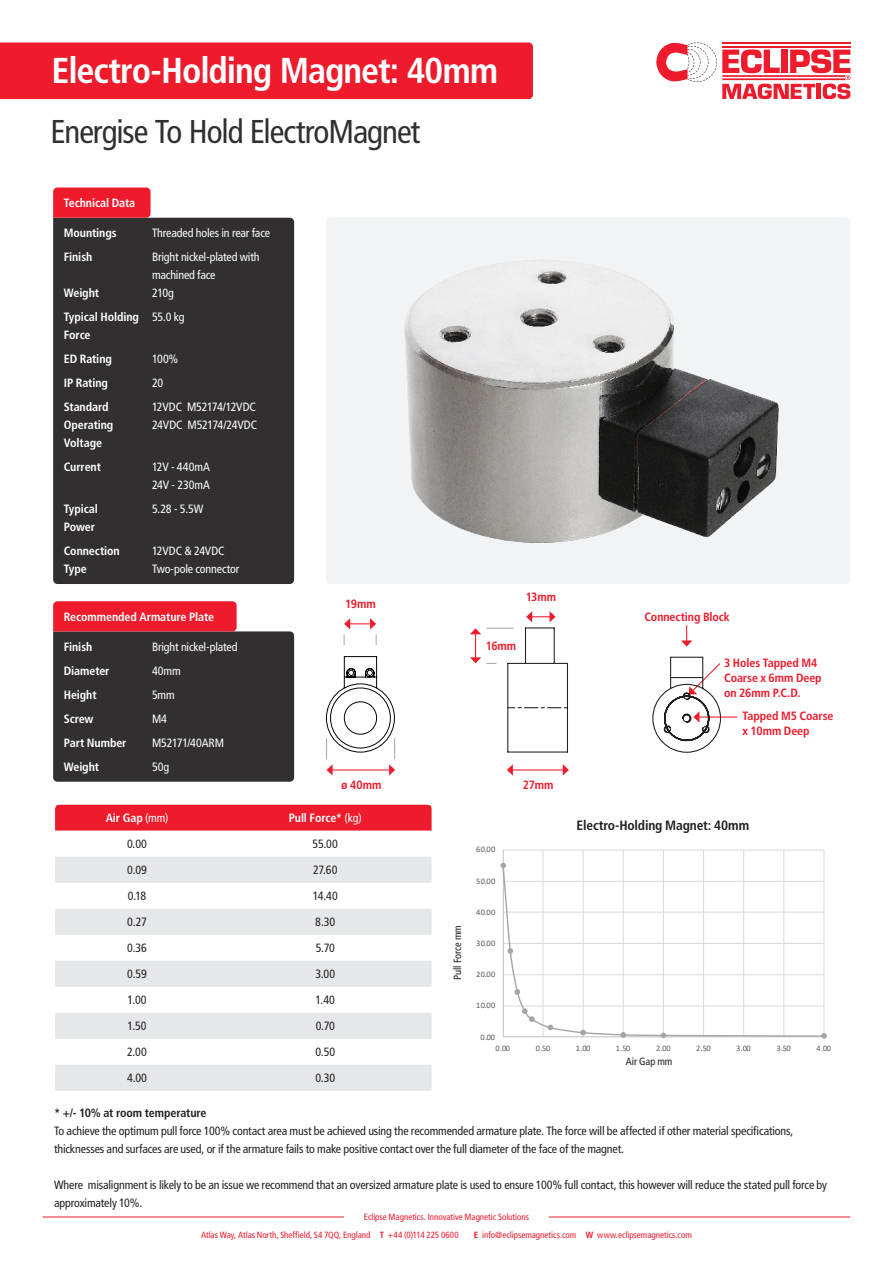
<style>
.page{position:relative;width:893px;height:1263px;background:#fff}
.page>*{position:absolute;margin:0;border:0;box-sizing:border-box;transform-origin:0 0}
.t1{font:700 condensed 36px "Frutiger";letter-spacing:-.03em;color:#fff}
.t2{font:condensed 33px "Frutiger";letter-spacing:-.03em;color:#312f30}
.t3{font:700 condensed 13.5px "Frutiger";letter-spacing:-.01em;color:#231f20}
.t4{font:condensed 12px/18px "Frutiger";letter-spacing:-.015em;color:#231f20}
.t5{font:700 condensed 12px/18px "Frutiger";letter-spacing:-.01em;color:#fff}
.t6{font:condensed 12px "Frutiger";letter-spacing:-.015em;color:#fff}
.t7{font:700 condensed 12px/15px "Frutiger";letter-spacing:-.005em;color:#ee1b2c}
.t8{font:700 condensed 12px "Frutiger";letter-spacing:-.01em;color:#231f20}
.t9{font:condensed 10.5px "Frutiger";letter-spacing:-.01em;color:#231f20}
.t10{font:condensed 9px/18px "Frutiger";letter-spacing:-.005em;color:#ee1b2c}
.t11{font:8.4px "Calibri";letter-spacing:.05em;color:#595959}
.s1{font-weight:400}
.s2{font-weight:700}
</style>
<div class="page">
<hr style="left:43px;top:1216px;width:301px;height:1px;background:#ee1b2c">
<hr style="left:549px;top:1216px;width:301px;height:1px;background:#ee1b2c">
<div style="left:326px;top:217px;width:524px;height:367px;background:#f2f3f4;border-radius:4px"></div>
<div style="left:0;top:43px;width:533px;height:56px;background:#ee1b2c"></div>
<svg style="left:656px;top:43px;width:194px;height:56px"></svg>
<div style="left:53px;top:218px;width:241px;height:366px;background:#312f30"></div>
<svg style="left:53px;top:187px;width:98px;height:31px;background:#ed2232"></svg>
<div style="left:55px;top:805px;width:377px;height:26px;background:#ee1b2c"></div>
<svg style="left:55px;top:857px;width:377px;height:234px;fill:#e6e7e9"></svg>
<svg style="left:51px;top:800px;width:8px;height:9px"></svg>
<svg style="left:428px;top:800px;width:8px;height:9px"></svg>
<svg style="left:53px;top:601px;width:241px;height:181px;background:#523538"></svg>
<img style="left:405px;top:260px;width:373px;height:282px">
<hr style="left:512px;top:769px;width:51px;height:1px;background:#ee1b2c">
<svg style="left:563px;top:764px;width:6px;height:12px"></svg>
<svg style="left:507px;top:764px;width:6px;height:12px"></svg>
<hr style="left:699px;top:716px;width:38px;height:1px;background:#ee1b2c">
<svg style="left:652px;top:656px;width:70px;height:97px"></svg>
<svg style="left:326px;top:656px;width:69px;height:120px"></svg>
<svg style="left:344px;top:618px;width:32px;height:11px"></svg>
<svg style="left:681px;top:625px;width:11px;height:21px"></svg>
<svg style="left:470px;top:628px;width:11px;height:35px"></svg>
<svg style="left:487px;top:611px;width:81px;height:142px"></svg>
<svg style="left:500px;top:849px;width:327px;height:190px"></svg>
<p class="t1" style="left:52px;top:49px;width:448px">Electro-Holding Magnet: 40mm</p>
<p class="t2" style="left:51px;top:112px;width:371px">Energise To Hold ElectroMagnet</p>
<p class="t5" style="left:64px;top:194px;width:73px">Technical Data</p>
<p class="t5" style="left:64px;top:224px;width:54px">Mountings</p>
<p class="t5" style="left:64px;top:248px;width:30px">Finish</p>
<p class="t5" style="left:64px;top:284px;width:37px">Weight</p>
<p class="t5" style="left:64px;top:308px;width:77px">Typical Holding<br>Force</p>
<p class="t5" style="left:64px;top:350px;width:50px">ED Rating</p>
<p class="t5" style="left:64px;top:374px;width:46px">IP Rating</p>
<p class="t5" style="left:64px;top:398px;width:51px">Standard<br>Operating<br>Voltage</p>
<p class="t5" style="left:64px;top:458px;width:39px">Current</p>
<p class="t5" style="left:64px;top:500px;width:36px">Typical</p>
<p class="t5" style="left:64px;top:518px;width:33px">Power</p>
<p class="t5" style="left:64px;top:542px;width:57px">Connection<br>Type</p>
<p class="t6" style="left:152px;top:226px;width:120px">Threaded holes in rear face</p>
<p class="t6" style="left:152px;top:250px;width:109px">Bright nickel-plated with</p>
<p class="t6" style="left:152px;top:268px;width:65px">machined face</p>
<p class="t6" style="left:152px;top:286px;width:24px">210g</p>
<p class="t6" style="left:152px;top:310px;width:34px">55.0 kg</p>
<p class="t6" style="left:152px;top:352px;width:28px">100%</p>
<p class="t6" style="left:152px;top:376px;width:13px">20</p>
<p class="t6" style="left:152px;top:400px;width:106px">12VDC M52174/12VDC</p>
<p class="t6" style="left:152px;top:418px;width:107px">24VDC M52174/24VDC</p>
<p class="t6" style="left:152px;top:460px;width:60px">12V - 440mA</p>
<p class="t6" style="left:152px;top:478px;width:59px">24V - 230mA</p>
<p class="t6" style="left:152px;top:502px;width:53px">5.28 - 5.5W</p>
<p class="t6" style="left:152px;top:544px;width:74px">12VDC &amp; 24VDC</p>
<p class="t6" style="left:152px;top:562px;width:89px">Two-pole connector</p>
<p class="t5" style="left:64px;top:608px;width:152px">Recommended Armature Plate</p>
<p class="t5" style="left:64px;top:638px;width:30px">Finish</p>
<p class="t5" style="left:64px;top:662px;width:47px">Diameter</p>
<p class="t5" style="left:64px;top:686px;width:34px">Height</p>
<p class="t5" style="left:64px;top:710px;width:31px">Screw</p>
<p class="t5" style="left:64px;top:734px;width:64px">Part Number</p>
<p class="t5" style="left:64px;top:758px;width:37px">Weight</p>
<p class="t6" style="left:152px;top:640px;width:87px">Bright nickel-plated</p>
<p class="t6" style="left:152px;top:664px;width:30px">40mm</p>
<p class="t6" style="left:152px;top:688px;width:24px">5mm</p>
<p class="t6" style="left:152px;top:712px;width:16px">M4</p>
<p class="t6" style="left:152px;top:736px;width:73px">M52171/40ARM</p>
<p class="t6" style="left:152px;top:760px;width:19px">50g</p>
<p class="t7" style="left:345px;top:596px;width:32px">19mm</p>
<p class="t7" style="left:526px;top:589px;width:32px">13mm</p>
<p class="t7" style="left:486px;top:638px;width:32px">16mm</p>
<p class="t7" style="left:341px;top:777px;width:42px">ø 40mm</p>
<p class="t7" style="left:523px;top:777px;width:32px">27mm</p>
<p class="t7" style="left:644px;top:609px;width:87px">Connecting Block</p>
<p class="t7" style="left:724px;top:655px;width:99px">3 Holes Tapped M4<br>Coarse x 6mm Deep</p>
<p class="t7" style="left:724px;top:685px;width:78px">on 26mm P.C.D.</p>
<p class="t7" style="left:742px;top:709px;width:92px">Tapped M5 Coarse</p>
<p class="t7" style="left:742px;top:724px;width:69px">x 10mm Deep</p>
<p class="t5" style="left:106px;top:809px;width:64px">Air Gap <span class="s1">(mm)</span></p>
<p class="t5" style="left:289px;top:809px;width:75px">Pull Force* <span class="s1">(kg)</span></p>
<p class="t4" style="left:127px;top:835px;width:21px">0.00</p>
<p class="t4" style="left:313px;top:835px;width:27px">55.00</p>
<p class="t4" style="left:127px;top:861px;width:21px">0.09</p>
<p class="t4" style="left:313px;top:861px;width:26px">27.60</p>
<p class="t4" style="left:128px;top:887px;width:20px">0.18</p>
<p class="t4" style="left:313px;top:887px;width:27px">14.40</p>
<p class="t4" style="left:127px;top:913px;width:21px">0.27</p>
<p class="t4" style="left:315px;top:913px;width:22px">8.30</p>
<p class="t4" style="left:127px;top:939px;width:21px">0.36</p>
<p class="t4" style="left:316px;top:939px;width:21px">5.70</p>
<p class="t4" style="left:127px;top:965px;width:21px">0.59</p>
<p class="t4" style="left:315px;top:965px;width:21px">3.00</p>
<p class="t4" style="left:127px;top:991px;width:21px">1.00</p>
<p class="t4" style="left:316px;top:991px;width:21px">1.40</p>
<p class="t4" style="left:127px;top:1017px;width:21px">1.50</p>
<p class="t4" style="left:316px;top:1017px;width:21px">0.70</p>
<p class="t4" style="left:127px;top:1043px;width:21px">2.00</p>
<p class="t4" style="left:315px;top:1043px;width:21px">0.50</p>
<p class="t4" style="left:127px;top:1069px;width:22px">4.00</p>
<p class="t4" style="left:315px;top:1069px;width:21px">0.30</p>
<p class="t9" style="left:451px;top:980px;width:56px;rotate:-90deg">Pull Force mm</p>
<p class="t11" style="left:476px;top:844px;width:21px">60.00</p>
<p class="t11" style="left:476px;top:875px;width:21px">50.00</p>
<p class="t11" style="left:476px;top:906px;width:21px">40.00</p>
<p class="t11" style="left:476px;top:938px;width:21px">30.00</p>
<p class="t11" style="left:476px;top:968px;width:21px">20.00</p>
<p class="t11" style="left:476px;top:1000px;width:21px">10.00</p>
<p class="t11" style="left:480px;top:1031px;width:16px">0.00</p>
<p class="t3" style="left:577px;top:817px;width:174px">Electro-Holding Magnet: 40mm</p>
<p class="t11" style="left:496px;top:1042px;width:16px">0.00</p>
<p class="t11" style="left:536px;top:1042px;width:16px">0.50</p>
<p class="t11" style="left:576px;top:1042px;width:16px">1.00</p>
<p class="t11" style="left:616px;top:1042px;width:16px">1.50</p>
<p class="t11" style="left:656px;top:1042px;width:16px">2.00</p>
<p class="t11" style="left:696px;top:1042px;width:16px">2.50</p>
<p class="t11" style="left:736px;top:1042px;width:16px">3.00</p>
<p class="t11" style="left:776px;top:1042px;width:16px">3.50</p>
<p class="t11" style="left:816px;top:1042px;width:16px">4.00</p>
<p class="t9" style="left:626px;top:1056px;width:48px">Air Gap mm</p>
<p class="t8" style="left:54px;top:1106px;width:154px">* +/- 10% at room temperature</p>
<p class="t4" style="left:54px;top:1122px;width:741px">To achieve the optimum pull force 100% contact area must be achieved using the recommended armature plate. The force will be affected if other material specifications, thicknesses and surfaces are used, or if the armature fails to make positive contact over the full diameter of the face of the magnet.</p>
<p class="t4" style="left:54px;top:1176px;width:775px">Where misalignment is likely to be an issue we recommend that an oversized armature plate is used to ensure 100% full contact, this however will reduce the stated pull force by approximately 10%.</p>
<p class="t10" style="left:201px;top:1208px;width:329px;text-indent:163px">Eclipse Magnetics. Innovative Magnetic Solutions<br>Atlas Way, Atlas North, Sheffield, S4 7QQ, England <span class="s2">T</span> +44 (0)114 225 0600</p>
<p class="t10" style="left:474px;top:1226px;width:219px"><span class="s2">E</span> info@eclipsemagnetics.com <span class="s2">W</span> www.eclipsemagnetics.com</p>
</div>
